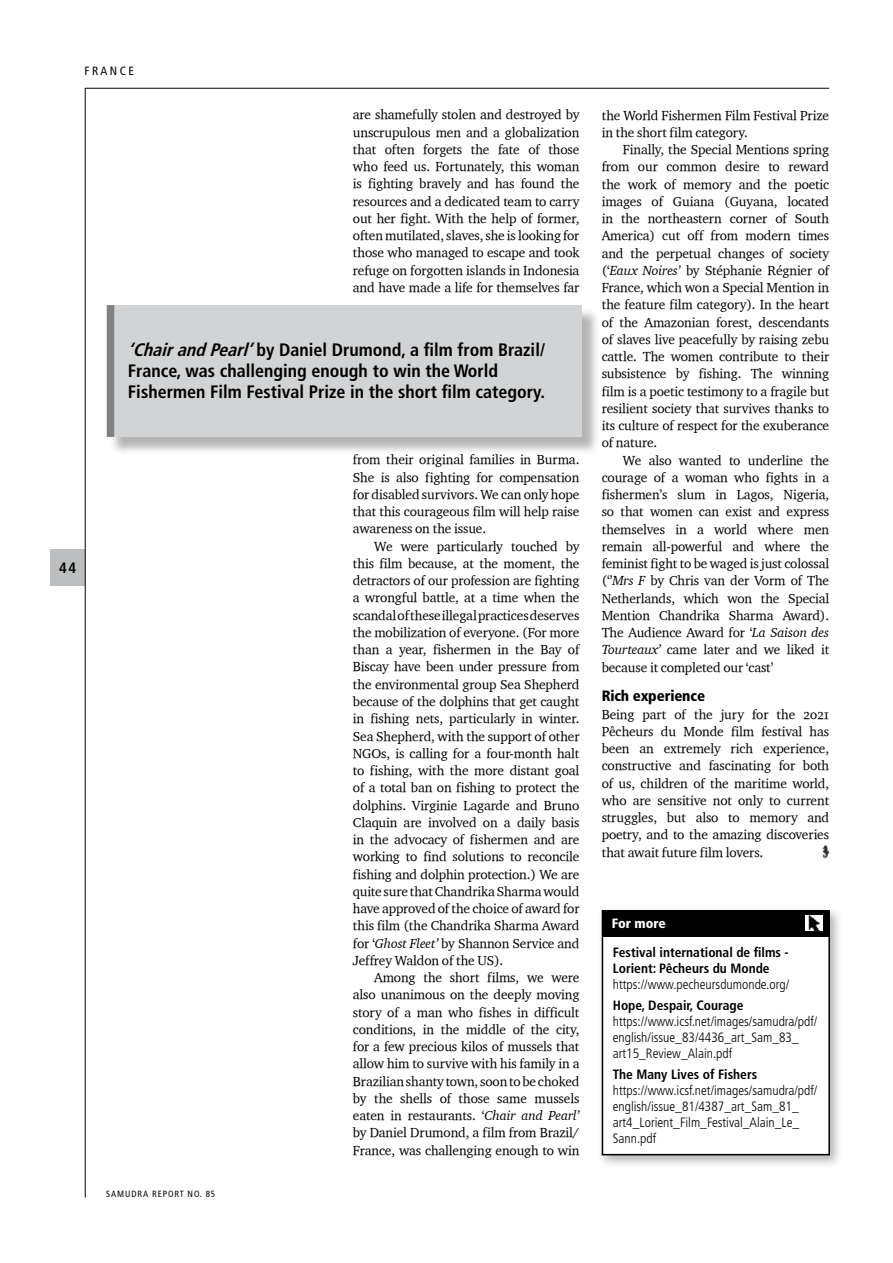
<style>
.page{position:relative;width:893px;height:1263px;background:#fff}
.page>*{position:absolute;margin:0;border:0;box-sizing:border-box;transform-origin:0 0}
.t1{font:700 condensed 18px/21px "Frutiger";color:#000}
.t2{font:900 condensed 15px "Frutiger LT Std";letter-spacing:-.01em;color:#000}
.t3{font:700 condensed 15px "Frutiger LT Std";color:#000}
.t4{font:13.5px/17.2px "Charter OSITCTT";letter-spacing:-.01em;color:#000;text-align:justify}
.t5{font:300 condensed 13.5px/16.2px "Frutiger LT Std";color:#000}
.t6{font:700 condensed 13.5px/16.2px "Frutiger LT Std";color:#000}
.t7{font:900 condensed 13.5px "Frutiger";color:#fff}
.t8{font:condensed 12px "Frutiger LT Std";letter-spacing:.2em;color:#000}
.t9{font:condensed 9px "Frutiger LT Std";letter-spacing:.1em;color:#000}
.s1{font-style:italic}
.s2{font-family:"Charter OSITCTT Italic"}
</style>
<div class="page">
<div style="left:51px;top:550px;width:34px;height:36px;background:#bcbec0"></div>
<hr style="left:85px;top:88px;width:1px;height:1109px;background:#000">
<hr style="left:85px;top:88px;width:744px;height:1px;background:#000">
<svg style="left:822px;top:845px;width:7px;height:13px"></svg>
<div style="left:597px;top:905px;width:246px;height:264px;background:#000;opacity:.3"></div>
<div style="left:602px;top:911px;width:227px;height:244px;background:#fff"></div>
<div style="left:602px;top:910px;width:228px;height:245px;border:2px solid #000"></div>
<div style="left:603px;top:910px;width:225px;height:26px;background:#000"></div>
<img style="left:805px;top:916px;width:17px;height:14px">
<div style="left:109px;top:307px;width:491px;height:148px;background:#000;opacity:.3"></div>
<div style="left:107px;top:305px;width:475px;height:131px;background:#d1d3d4"></div>
<div style="left:107px;top:305px;width:7px;height:132px;background:#808080"></div>
<p class="t8" style="left:85px;top:64px;width:51px">F RANCE</p>
<p class="t4" style="left:353px;top:106px;width:228px">are shamefully stolen and destroyed by unscrupulous men and a globalization that often forgets the fate of those who feed us. Fortunately, this woman is fighting bravely and has found the resources and a dedicated team to carry out her fight. With the help of former, often mutilated, slaves, she is looking for those who managed to escape and took refuge on forgotten islands in Indonesia and have made a life for themselves far</p>
<h1 class="t1" style="left:128px;top:340px;width:419px"><span class="s1">‘ChairandPearl’</span>by Daniel Drumond, a film from Brazil/<br>France, was challenging enough to win the World<br>Fishermen Film Festival Prize in the short film category.</h1>
<p class="t3" style="left:59px;top:559px;width:19px">44</p>
<p class="t9" style="left:106px;top:1189px;width:110px">SAMUDRA REPORT NO. 85</p>
<p class="t4" style="left:353px;top:451px;width:228px">from their original families in Burma.<br>She is also fighting for compensation for disabled survivors. We can only hope that this courageous film will help raise awareness on the issue.</p>
<p class="t4" style="left:353px;top:537px;width:228px;text-indent:21px">We were particularly touched by this film because, at the moment, the detractors of our profession are fighting a wrongful battle, at a time when the scandal of these illegal practices deserves the mobilization of everyone. (For more than a year, fishermen in the Bay of Biscay have been under pressure from the environmental group Sea Shepherd because of the dolphins that get caught in fishing nets, particularly in winter.<br>Sea Shepherd, with the support of other NGOs, is calling for a four-month halt to fishing, with the more distant goal of a total ban on fishing to protect the dolphins. Virginie Lagarde and Bruno Claquin are involved on a daily basis in the advocacy of fishermen and are working to find solutions to reconcile fishing and dolphin protection.) We are quite sure that Chandrika Sharma would have approved of the choice of award for this film (the Chandrika Sharma Award for ‘<span class="s2">Ghost Fleet’</span> by Shannon Service and Jeffrey Waldon of the US).</p>
<p class="t4" style="left:353px;top:968px;width:228px;text-indent:21px">Among the short films, we were also unanimous on the deeply moving story of a man who fishes in difficult conditions, in the middle of the city, for a few precious kilos of mussels that allow him to survive with his family in a Brazilian shanty town, soon to be choked by the shells of those same mussels eaten in restaurants. ‘<span class="s2">Chair and Pearl’ </span>by Daniel Drumond, a film from Brazil/ France, was challenging enough to win</p>
<p class="t4" style="left:602px;top:106px;width:229px">the World Fishermen Film Festival Prize in the short film category.</p>
<p class="t4" style="left:602px;top:140px;width:229px;text-indent:21px">Finally, the Special Mentions spring from our common desire to reward the work of memory and the poetic images of Guiana (Guyana, located in the northeastern corner of South America) cut off from modern times and the perpetual changes of society (‘<span class="s2">Eaux Noires’</span> by Stéphanie Régnier of France, which won a Special Mention in the feature film category). In the heart of the Amazonian forest, descendants of slaves live peacefully by raising zebu cattle. The women contribute to their subsistence by fishing. The winning film is a poetic testimony to a fragile but resilient society that survives thanks to its culture of respect for the exuberance of nature.</p>
<p class="t4" style="left:602px;top:451px;width:229px;text-indent:21px">We also wanted to underline the courage of a woman who fights in a fishermen’s slum in Lagos, Nigeria, so that women can exist and express themselves in a world where men remain all-powerful and where the feminist fight to be waged is just colossal (‘’<span class="s2">Mrs F</span> by Chris van der Vorm of The Netherlands, which won the Special Mention Chandrika Sharma Award).<br>The Audience Award for ‘<span class="s2">La Saison des Tourteaux’</span> came later and we liked it because it completed our ‘cast’</p>
<p class="t2" style="left:602px;top:687px;width:105px">Rich experience</p>
<p class="t4" style="left:602px;top:705px;width:229px">Being part of the jury for the 2021<br>Pêcheurs du Monde film festival has been an extremely rich experience, constructive and fascinating for both of us, children of the maritime world, who are sensitive not only to current struggles, but also to memory and poetry, and to the amazing discoveries that await future film lovers.</p>
<p class="t7" style="left:612px;top:915px;width:56px">For more</p>
<p class="t6" style="left:613px;top:944px;width:178px">Festival international de films -<br>Lorient: Pêcheurs du Monde</p>
<p class="t5" style="left:613px;top:976px;width:178px">https://www.pecheursdumonde.org/</p>
<p class="t6" style="left:613px;top:997px;width:132px">Hope, Despair, Courage</p>
<p class="t5" style="left:613px;top:1013px;width:206px">https://www.icsf.net/images/samudra/pdf/ english/issue_83/4436_art_Sam_83_ art15_Review_Alain.pdf</p>
<p class="t6" style="left:613px;top:1066px;width:146px">The Many Lives of Fishers</p>
<p class="t5" style="left:613px;top:1082px;width:206px">https://www.icsf.net/images/samudra/pdf/ english/issue_81/4387_art_Sam_81_ art4_Lorient_Film_Festival_Alain_Le_ Sann.pdf</p>
</div>
